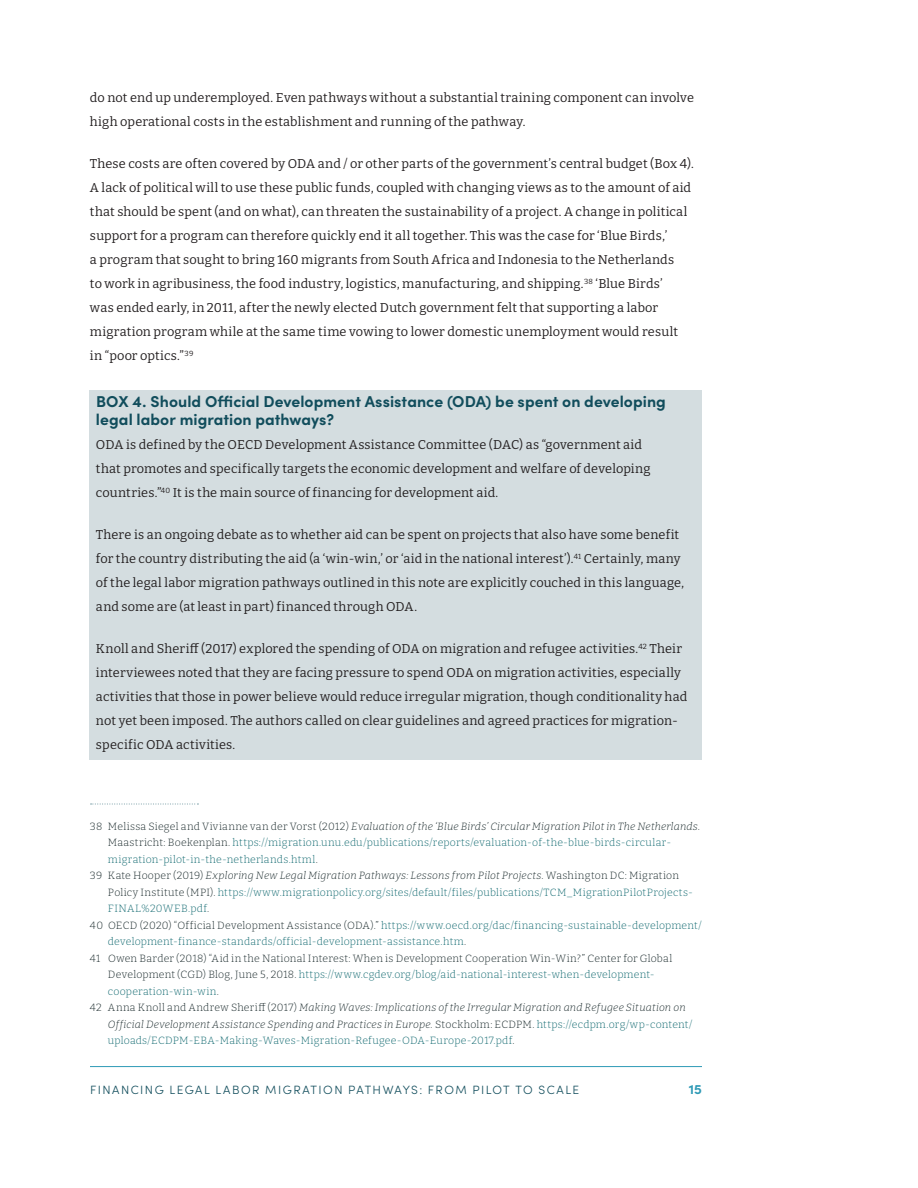
<style>
.page{position:relative;width:918px;height:1188px;background:#fff}
.page>*{position:absolute;margin:0;border:0;box-sizing:border-box;transform-origin:0 0}
._01_Box_heading{font:700 15.75px/18px "Sofia Pro";letter-spacing:.005em;color:#114d5c}
.t1{font:700 13.5px "Sofia Pro";color:#2f9ab6}
._01_Body_text{font:12.75px/24px "Bitter";letter-spacing:.015em;color:#231f20}
.t2{font:300 12px "Sofia Pro";letter-spacing:.12em;color:#114d5c}
._01_Footnote_text{font:300 10.5px/16.5px "Bitter";letter-spacing:.025em;color:#0f686f}
._01_Footnote_text-2{font:italic 300 10.5px/16.5px "Bitter";letter-spacing:.015em;color:#162628}
._01_Footnote_text-3{font:300 10.5px/16.5px "Bitter";letter-spacing:.015em;color:#162628}
.s1{color:#162628}
.s2{font-style:italic;color:#162628}
.s3{color:#0f686f}
.s4{font-style:normal}
.s5{font-style:normal;color:#0f686f}
</style>
<div class="page">
<hr style="left:90px;top:1066px;width:612px;height:1px;background:#2f9ab6">
<div style="left:90px;top:390px;width:612px;height:370px;background:#d4dde0"></div>
<svg style="left:91px;top:803px;width:107px;height:2px"></svg>
<p class="_01_Body_text" style="left:90px;top:85px;width:606px">do not end up underemployed. Even pathways without a substantial training component can involve high operational costs in the establishment and running of the pathway.</p>
<p class="_01_Body_text" style="left:90px;top:151px;width:605px">These costs are often covered by ODA and / or other parts of the government’s central budget (Box 4).<br>A lack of political will to use these public funds, coupled with changing views as to the amount of aid that should be spent (and on what), can threaten the sustainability of a project. A change in political support for a program can therefore quickly end it all together. This was the case for ‘Blue Birds,’<br>a program that sought to bring 160 migrants from South Africa and Indonesia to the Netherlands<br>to work in agribusiness, the food industry, logistics, manufacturing, and shipping.<sup>38</sup> ‘Blue Birds’<br>was ended early, in 2011, after the newly elected Dutch government felt that supporting a labor migration program while at the same time vowing to lower domestic unemployment would result<br>in “poor optics.”<sup>39</sup></p>
<p class="_01_Box_heading" style="left:96px;top:391px;width:571px">BOX 4. Should Official Development Assistance (ODA) be spent on developing legal labor migration pathways?</p>
<p class="_01_Body_text" style="left:96px;top:433px;width:556px">ODA is defined by the OECD Development Assistance Committee (DAC) as “government aid that promotes and specifically targets the economic development and welfare of developing countries.”<sup>40</sup> It is the main source of financing for development aid.</p>
<p class="_01_Body_text" style="left:96px;top:523px;width:590px">There is an ongoing debate as to whether aid can be spent on projects that also have some benefit for the country distributing the aid (a ‘win-win,’ or ‘aid in the national interest’).<sup>41</sup> Certainly, many of the legal labor migration pathways outlined in this note are explicitly couched in this language, and some are (at least in part) financed through ODA.</p>
<p class="_01_Body_text" style="left:96px;top:637px;width:593px">Knoll and Sheriff (2017) explored the spending of ODA on migration and refugee activities.<sup>42</sup> Their interviewees noted that they are facing pressure to spend ODA on migration activities, especially activities that those in power believe would reduce irregular migration, though conditionality had not yet been imposed. The authors called on clear guidelines and agreed practices for migration&shy;specific ODA activities.</p>
<p class="_01_Footnote_text" style="left:108px;top:817px;width:594px;text-indent:-18px"><span class="s1">38 Melissa Siegel and Vivianne van der Vorst (2012)</span> <span class="s2">Evaluation of the ‘Blue Birds’ Circular Migration Pilot in The Netherlands</span><span class="s1">.<br>Maastricht: Boekenplan.</span> https://migration.unu.edu/publications/reports/evaluation-of-the-blue-birds-circular&shy;migration-pilot-in-the-netherlands.html<span class="s1">.</span></p>
<p class="_01_Footnote_text" style="left:108px;top:867px;width:586px;text-indent:-18px"><span class="s1">39 Kate Hooper (2019)</span> <span class="s2">Exploring New Legal Migration Pathways: Lessons from Pilot Projects</span><span class="s1">. Washington DC: Migration<br>Policy Institute (MPI).</span> https://www.migrationpolicy.org/sites/default/files/publications/TCM_MigrationPilotProjects-<br>FINAL%20WEB.pdf<span class="s1">.</span></p>
<p class="_01_Footnote_text" style="left:108px;top:916px;width:595px;text-indent:-18px"><span class="s1">40 OECD (2020) “Official Development Assistance (ODA).”</span> https://www.oecd.org/dac/financing-sustainable-development/ development-finance-standards/official-development-assistance.htm<span class="s1">.</span></p>
<p class="_01_Footnote_text-3" style="left:108px;top:949px;width:566px;text-indent:-18px">41 Owen Barder (2018) “Aid in the National Interest: When is Development Cooperation Win-Win?” Center for Global<br>Development (CGD) Blog, June 5, 2018. <span class="s3">https://www.cgdev.org/blog/aid-national-interest-when-development&shy;cooperation-win-win</span>.</p>
<p class="_01_Footnote_text-2" style="left:108px;top:999px;width:586px;text-indent:-18px"><span class="s4">42 Anna Knoll and Andrew Sheriff (2017)</span> Making Waves: Implications of the Irregular Migration and Refugee Situation on<br>Official Development Assistance Spending and Practices in Europe. <span class="s4">Stockholm: ECDPM.</span> <span class="s5">https://ecdpm.org/wp-content/ uploads/ECDPM-EBA-Making-Waves-Migration-Refugee-ODA-Europe-2017.pdf</span><span class="s4">.</span></p>
<p class="t2" style="left:90px;top:1081px;width:491px">FINANCING LEGAL LABOR MIGRATION PATHWAYS: FROM PILOT TO SCALE</p>
<p class="t1" style="left:689px;top:1079px;width:15px">15</p>
</div>
